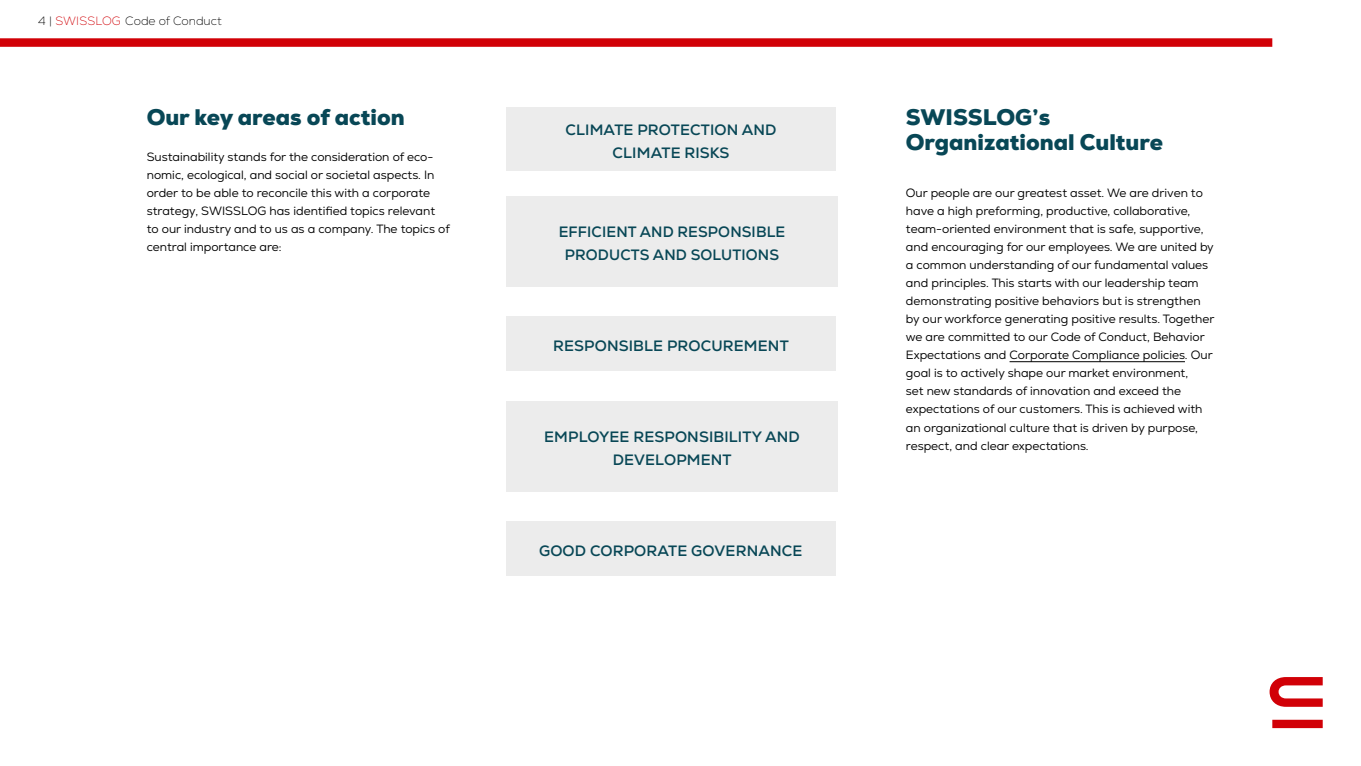
<style>
.page{position:relative;width:1361px;height:766px;background:#fff}
.page>*{position:absolute;margin:0;border:0;box-sizing:border-box;transform-origin:0 0}
.t1{font:900 22.5px/24.8px "Nexafor Swisslog";color:#084756}
.t2{font:700 15px/22.5px "Nexafor Swisslog";letter-spacing:.01em;color:#084756;text-align:center}
.t3{font:12px/18px "Nexafor Swisslog";color:#000}
.t4{font:300 12px "Nexafor Swisslog";color:#000}
.s1{color:#d10007}
</style>
<div class="page">
<hr style="left:1009px;top:361px;width:176px;height:1px;background:#000">
<div style="left:506px;top:107px;width:330px;height:63px;background:#ececec"></div>
<div style="left:506px;top:196px;width:332px;height:90px;background:#ececec"></div>
<div style="left:506px;top:401px;width:332px;height:90px;background:#ececec"></div>
<div style="left:506px;top:521px;width:329px;height:54px;background:#ececec"></div>
<div style="left:506px;top:316px;width:329px;height:54px;background:#ececec"></div>
<svg style="left:1269px;top:677px;width:53px;height:51px"></svg>
<div style="left:0;top:38px;width:1272px;height:9px;background:#d10007"></div>
<p class="t4" style="left:38px;top:13px;width:185px">4 | <span class="s1">SWISSLOG</span> Code of Conduct</p>
<h1 class="t1" style="left:147px;top:105px;width:260px">Our key areas of action</h1>
<p class="t3" style="left:147px;top:148px;width:305px">Sustainability stands for the consideration of eco&shy;nomic, ecological, and social or societal aspects. In order to be able to reconcile this with a corporate strategy, SWISSLOG has identified topics relevant to our industry and to us as a company. The topics of central importance are:</p>
<p class="t2" style="left:565px;top:118px;width:212px">CLIMATE PROTECTION AND<br>CLIMATE RISKS</p>
<p class="t2" style="left:559px;top:221px;width:228px">EFFICIENT AND RESPONSIBLE<br>PRODUCTS AND SOLUTIONS</p>
<p class="t2" style="left:553px;top:334px;width:237px">RESPONSIBLE PROCUREMENT</p>
<p class="t2" style="left:544px;top:426px;width:257px">EMPLOYEE RESPONSIBILITY AND<br>DEVELOPMENT</p>
<p class="t2" style="left:539px;top:539px;width:265px">GOOD CORPORATE GOVERNANCE</p>
<h1 class="t1" style="left:906px;top:105px;width:259px">SWISSLOG’s<br>Organizational Culture</h1>
<p class="t3" style="left:906px;top:184px;width:310px">Our people are our greatest asset. We are driven to have a high preforming, productive, collaborative, team-oriented environment that is safe, supportive, and encouraging for our employees. We are united by a common understanding of our fundamental values and principles. This starts with our leadership team demonstrating positive behaviors but is strengthen by our workforce generating positive results. Together we are committed to our Code of Conduct, Behavior Expectations and Corporate Compliance policies. Our goal is to actively shape our market environment,<br>set new standards of innovation and exceed the expectations of our customers. This is achieved with an organizational culture that is driven by purpose, respect, and clear expectations.</p>
</div>
